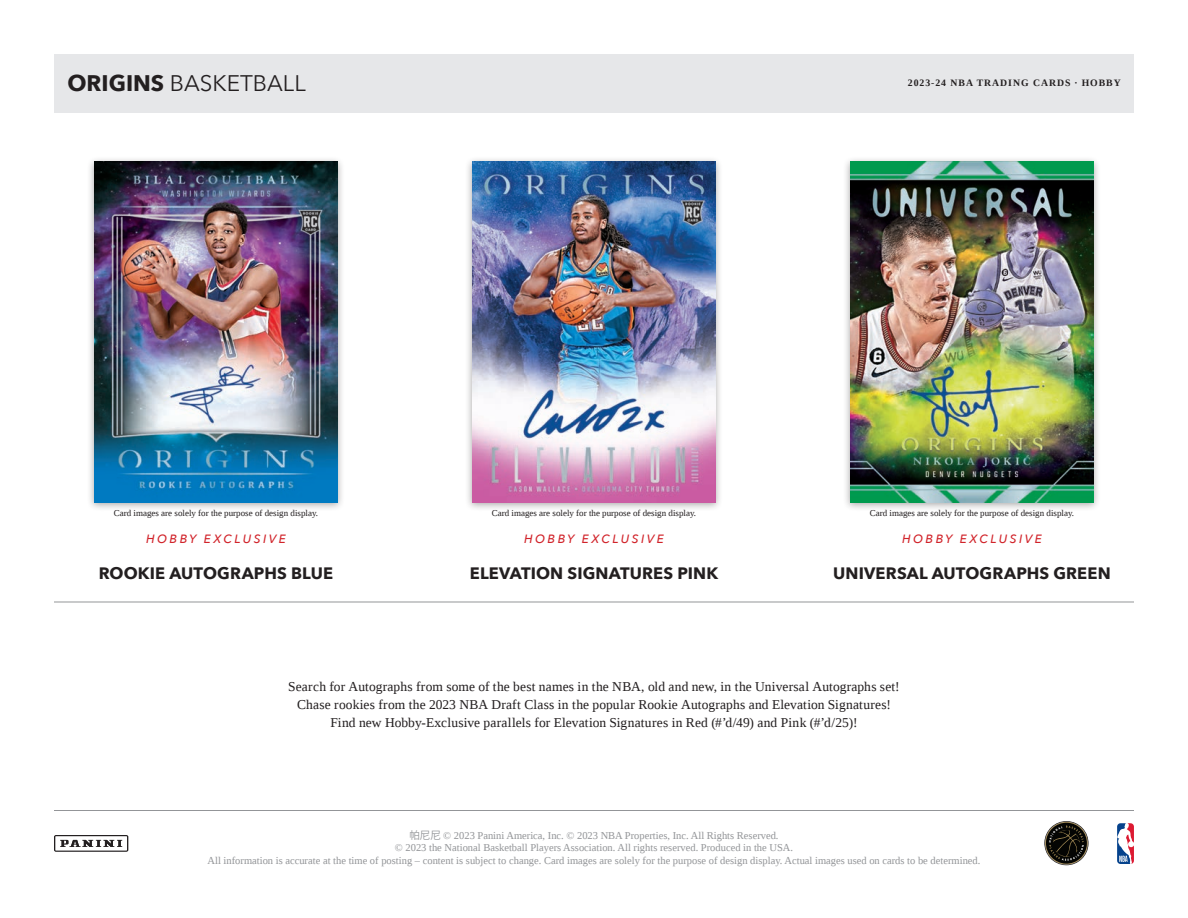
<style>
.page{position:relative;width:1188px;height:918px;background:#fff}
.page>*{position:absolute;margin:0;border:0;box-sizing:border-box;transform-origin:0 0}
.t1{font:22.5px "Avenir Next";color:#231f20}
.t2{font:700 16.5px "Avenir Next";letter-spacing:.01em;color:#231f20}
.t3{font:13.5px/18px "Liberation Serif";letter-spacing:.01em;color:#231f20;text-align:center}
.t4{font:italic 500 12px "Avenir Next";letter-spacing:.205em;color:#d1232a}
.t5{font:10.5px/12.6px "Liberation Serif";color:#939598;text-align:center}
.t6{font:700 9.75px "Liberation Serif";letter-spacing:.1em;color:#231f20}
.t7{font:9px "Liberation Serif";color:#231f20}
.s1{font-weight:700}
.s2{font-family:"Koz Go Pr 6 N"}
</style>
<div class="page">
<hr style="left:54px;top:602px;width:1080px;height:1px;background:#939598">
<div style="left:87px;top:157px;width:258px;height:355px;background:#231f20;opacity:.4"></div>
<img style="left:94px;top:162px;width:243px;height:340px">
<div style="left:465px;top:157px;width:258px;height:355px;background:#231f20;opacity:.4"></div>
<img style="left:472px;top:162px;width:244px;height:340px">
<div style="left:843px;top:157px;width:258px;height:355px;background:#231f20;opacity:.4"></div>
<img style="left:850px;top:162px;width:244px;height:340px">
<svg style="left:1117px;top:823px;width:17px;height:41px"></svg>
<hr style="left:54px;top:810px;width:1080px;height:1px;background:#939598">
<svg style="left:54px;top:835px;width:74px;height:17px"></svg>
<svg style="left:1044px;top:821px;width:45px;height:44px"></svg>
<div style="left:54px;top:54px;width:1080px;height:58px;background:#e6e7e9"></div>
<p class="t1" style="left:68px;top:64px;width:240px"><span class="s1">ORIGINS</span> BASKETBALL</p>
<p class="t6" style="left:908px;top:77px;width:215px">2023-24 NBA TRADING CARDS · HOBBY</p>
<p class="t7" style="left:114px;top:507px;width:206px">Card images are solely for the purpose of design display.</p>
<p class="t7" style="left:492px;top:507px;width:206px">Card images are solely for the purpose of design display.</p>
<p class="t7" style="left:870px;top:507px;width:206px">Card images are solely for the purpose of design display.</p>
<p class="t4" style="left:146px;top:528px;width:141px">HOBBY EXCLUSIVE</p>
<p class="t4" style="left:524px;top:528px;width:141px">HOBBY EXCLUSIVE</p>
<p class="t4" style="left:902px;top:528px;width:141px">HOBBY EXCLUSIVE</p>
<p class="t2" style="left:99px;top:559px;width:236px">ROOKIE AUTOGRAPHS BLUE</p>
<p class="t2" style="left:470px;top:559px;width:250px">ELEVATION SIGNATURES PINK</p>
<p class="t2" style="left:833px;top:559px;width:279px">UNIVERSAL AUTOGRAPHS GREEN</p>
<p class="t3" style="left:288px;top:678px;width:613px">Search for Autographs from some of the best names in the NBA, old and new, in the Universal Autographs set!<br>Chase rookies from the 2023 NBA Draft Class in the popular Rookie Autographs and Elevation Signatures!<br>Find new Hobby-Exclusive parallels for Elevation Signatures in Red (#’d/49) and Pink (#’d/25)!</p>
<p class="t5" style="left:208px;top:829px;width:774px"><span class="s2">帕尼尼</span> © 2023 Panini America, Inc. © 2023 NBA Properties, Inc. All Rights Reserved.<br>© 2023 the National Basketball Players Association. All rights reserved. Produced in the USA.<br>All information is accurate at the time of posting – content is subject to change. Card images are solely for the purpose of design display. Actual images used on cards to be determined.</p>
</div>
